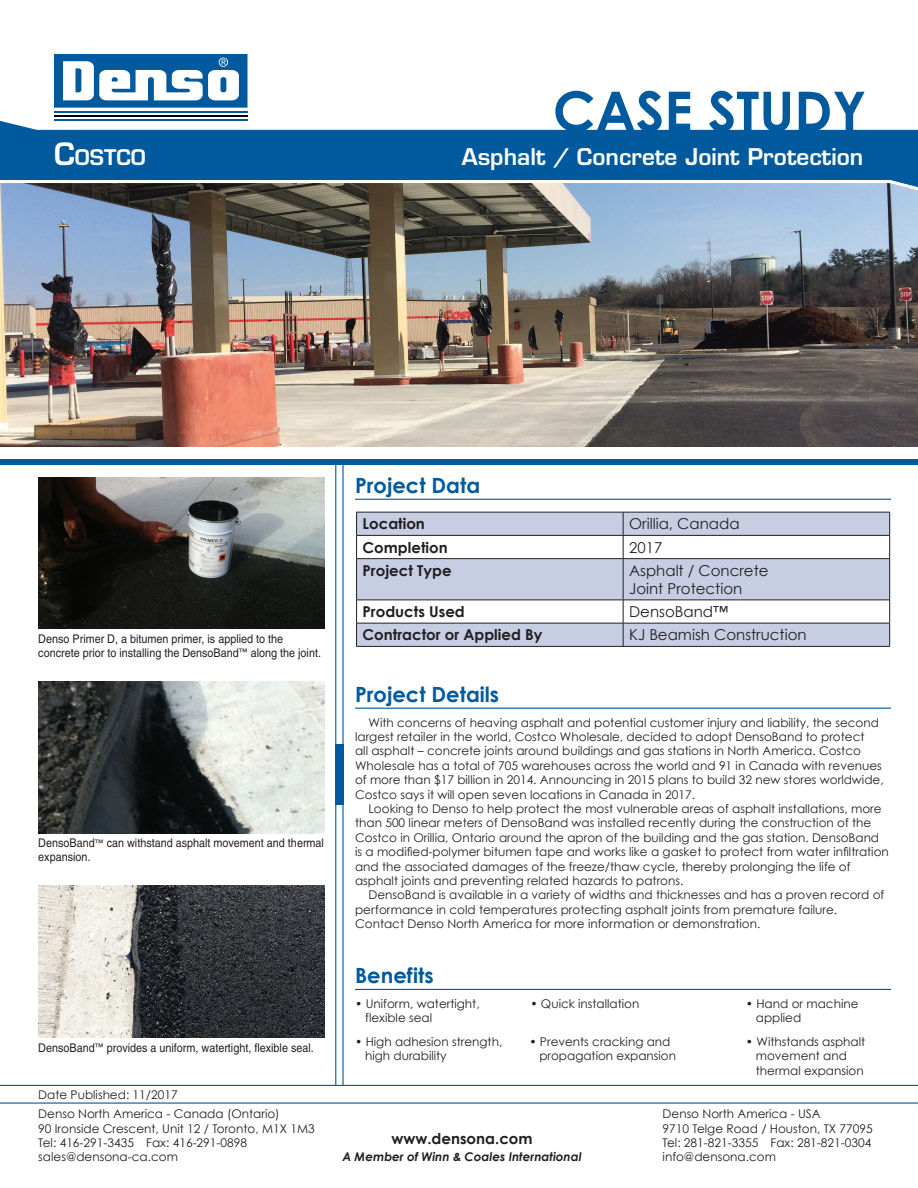
<style>
.page{position:relative;width:918px;height:1188px;background:#fff}
.page>*{position:absolute;margin:0;border:0;box-sizing:border-box;transform-origin:0 0}
.t1{font:700 54.6px "Century Gothic";color:#015a9d}
.t2{font:600 22.5px "Eurostile";color:#fff}
.t3{font:700 21px "Century Gothic";color:#015a9d}
.t4{font:600 21px "Eurostile";color:#fff}
.t5{font:15px/18px "Century Gothic";color:#231f20}
.t6{font:700 15px "Century Gothic";color:#231f20}
.t7{font:12px/14.4px "Century Gothic";color:#231f20}
.t8{font:12px/13.5px "Helvetica";color:#231f20;scale:.9 1}
.t9{font:italic 700 12px "Century Gothic";color:#231f20}
.s1{font-size:30px}
.s2{font-size:9px}
</style>
<div class="page">
<img style="left:0;top:199px;width:918px;height:247px">
<svg style="left:0;top:121px;width:918px;height:58px;fill:#015a9d"></svg>
<svg style="left:0;top:179px;width:918px;height:20px"></svg>
<hr style="left:335px;top:463px;width:1px;height:622px;background:#015a9d">
<hr style="left:342px;top:463px;width:2px;height:622px;background:#015a9d">
<div style="left:0;top:459px;width:918px;height:6px;background:#015a9d"></div>
<hr style="left:355px;top:499px;width:536px;height:1px;background:#015a9d">
<hr style="left:355px;top:708px;width:536px;height:1px;background:#015a9d">
<hr style="left:355px;top:989px;width:536px;height:1px;background:#015a9d">
<hr style="left:0;top:1085px;width:918px;height:1px;background:#015a9d">
<hr style="left:0;top:1102px;width:918px;height:2px;background:#015a9d">
<div style="left:335px;top:744px;width:9px;height:60px;background:#015a9d"></div>
<hr style="left:54px;top:111px;width:194px;height:2px;background:#015a9d">
<hr style="left:54px;top:115px;width:193px;height:2px;background:#000012">
<hr style="left:54px;top:119px;width:194px;height:2px;background:#015a9d">
<svg style="left:54px;top:54px;width:193px;height:54px"></svg>
<svg style="left:357px;top:513px;width:532px;height:133px;fill:#c7cee4"></svg>
<hr style="left:356px;top:512px;width:267px;height:1px;background:#231f20">
<hr style="left:623px;top:512px;width:267px;height:1px;background:#231f20">
<hr style="left:356px;top:535px;width:267px;height:1px;background:#231f20">
<svg style="left:356px;top:512px;width:1px;height:46px"></svg>
<hr style="left:623px;top:535px;width:267px;height:1px;background:#231f20">
<svg style="left:623px;top:512px;width:1px;height:46px"></svg>
<svg style="left:889px;top:512px;width:1px;height:46px"></svg>
<hr style="left:356px;top:558px;width:267px;height:1px;background:#231f20">
<hr style="left:356px;top:559px;width:1px;height:41px;background:#231f20">
<hr style="left:623px;top:558px;width:267px;height:1px;background:#231f20">
<hr style="left:623px;top:559px;width:1px;height:41px;background:#231f20">
<hr style="left:889px;top:559px;width:1px;height:41px;background:#231f20">
<hr style="left:356px;top:600px;width:267px;height:1px;background:#231f20">
<hr style="left:623px;top:600px;width:267px;height:1px;background:#231f20">
<hr style="left:356px;top:623px;width:267px;height:1px;background:#231f20">
<svg style="left:356px;top:600px;width:1px;height:46px"></svg>
<hr style="left:623px;top:623px;width:267px;height:1px;background:#231f20">
<svg style="left:623px;top:600px;width:1px;height:46px"></svg>
<svg style="left:889px;top:600px;width:1px;height:46px"></svg>
<hr style="left:356px;top:646px;width:534px;height:1px;background:#231f20">
<img style="left:38px;top:478px;width:286px;height:151px">
<img style="left:38px;top:886px;width:286px;height:151px">
<img style="left:38px;top:682px;width:286px;height:151px">
<h1 class="t1" style="left:553px;top:76px;width:315px">CASE STUDY</h1>
<h3 class="t4" style="left:54px;top:148px;width:93px"><span class="s1">C</span>OSTCO</h3>
<h2 class="t2" style="left:462px;top:147px;width:403px">Asphalt / Concrete Joint Protection</h2>
<h3 class="t3" style="left:355px;top:472px;width:127px">Project Data</h3>
<p class="t6" style="left:363px;top:514px;width:64px">Location</p>
<p class="t5" style="left:629px;top:514px;width:112px">Orillia, Canada</p>
<p class="t6" style="left:363px;top:538px;width:87px">Completion</p>
<p class="t5" style="left:629px;top:538px;width:35px">2017</p>
<p class="t6" style="left:363px;top:561px;width:91px">Project Type</p>
<p class="t5" style="left:629px;top:561px;width:141px">Asphalt / Concrete<br>Joint Protection</p>
<p class="t6" style="left:363px;top:602px;width:104px">Products Used</p>
<p class="t5" style="left:629px;top:602px;width:100px">DensoBand™</p>
<p class="t8" style="left:38px;top:634px;width:274px">Denso Primer D, a bitumen primer, is applied to the</p>
<p class="t6" style="left:363px;top:625px;width:181px">Contractor or Applied By</p>
<p class="t5" style="left:629px;top:625px;width:179px">KJ Beamish Construction</p>
<p class="t8" style="left:38px;top:647px;width:316px">concrete prior to installing the DensoBand<span class="s2">™</span> along the joint.</p>
<p class="t8" style="left:38px;top:838px;width:319px">DensoBand<span class="s2">™</span> can withstand asphalt movement and thermal expansion.</p>
<p class="t8" style="left:38px;top:1042px;width:308px">DensoBand<span class="s2">™</span> provides a uniform, watertight, flexible seal.</p>
<p class="t7" style="left:38px;top:1087px;width:141px">Date Published: 11/2017</p>
<p class="t7" style="left:38px;top:1106px;width:278px">Denso North America - Canada (Ontario)<br>90 Ironside Crescent, Unit 12 / Toronto, M1X 1M3<br>Tel: 416-291-3435 Fax: 416-291-0898 sales@densona-ca.com</p>
<h3 class="t3" style="left:355px;top:681px;width:146px">Project Details</h3>
<p class="t7" style="left:355px;top:715px;width:530px;text-indent:13px">With concerns of heaving asphalt and potential customer injury and liability, the second largest retailer in the world, Costco Wholesale, decided to adopt DensoBand to protect<br>all asphalt – concrete joints around buildings and gas stations in North America. Costco Wholesale has a total of 705 warehouses across the world and 91 in Canada with revenues of more than $17 billion in 2014. Announcing in 2015 plans to build 32 new stores worldwide, Costco says it will open seven locations in Canada in 2017.</p>
<p class="t7" style="left:355px;top:801px;width:535px;text-indent:13px">Looking to Denso to help protect the most vulnerable areas of asphalt installations, more than 500 linear meters of DensoBand was installed recently during the construction of the Costco in Orillia, Ontario around the apron of the building and the gas station. DensoBand is a modified-polymer bitumen tape and works like a gasket to protect from water infiltration and the associated damages of the freeze/thaw cycle, thereby prolonging the life of asphalt joints and preventing related hazards to patrons.</p>
<p class="t7" style="left:355px;top:888px;width:531px;text-indent:13px">DensoBand is available in a variety of widths and thicknesses and has a proven record of performance in cold temperatures protecting asphalt joints from premature failure.<br>Contact Denso North America for more information or demonstration.</p>
<h3 class="t3" style="left:355px;top:962px;width:80px">Benefits</h3>
<p class="t7" style="left:365px;top:996px;width:116px;text-indent:-10px">• Uniform, watertight, flexible seal</p>
<p class="t7" style="left:365px;top:1034px;width:139px;text-indent:-10px">• High adhesion strength, high durability</p>
<p class="t7" style="left:539px;top:1034px;width:138px;text-indent:-10px">• Prevents cracking and propagation expansion</p>
<p class="t7" style="left:756px;top:1034px;width:111px;text-indent:-10px">• Withstands asphalt movement and thermal expansion</p>
<p class="t7" style="left:530px;top:996px;width:111px">• Quick installation</p>
<p class="t7" style="left:756px;top:996px;width:104px;text-indent:-10px">• Hand or machine applied</p>
<p class="t6" style="left:391px;top:1129px;width:143px">www.densona.com</p>
<p class="t9" style="left:342px;top:1149px;width:241px">A Member of Winn &amp; Coales International</p>
<p class="t7" style="left:663px;top:1106px;width:212px">Denso North America - USA<br>9710 Telge Road / Houston, TX 77095<br>Tel: 281-821-3355 Fax: 281-821-0304 info@densona.com</p>
</div>
